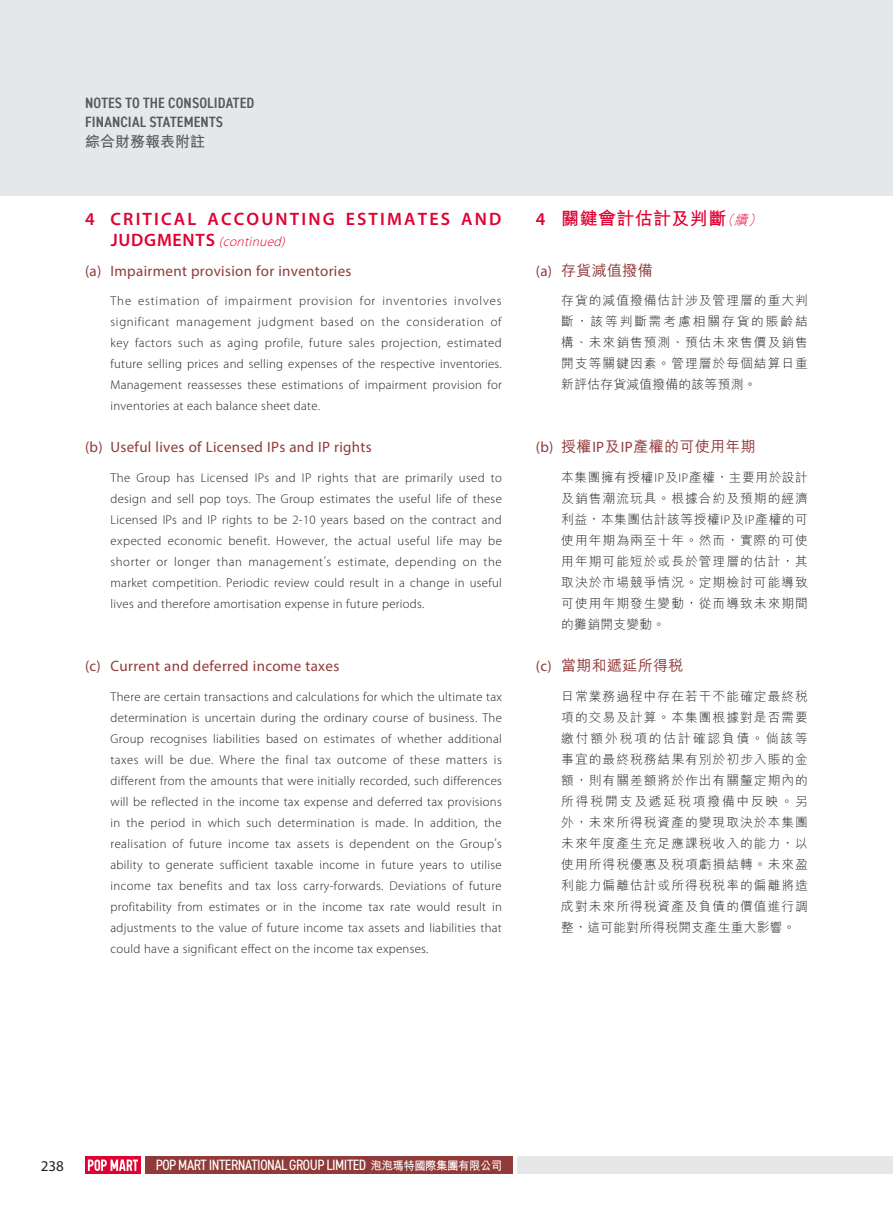
<style>
.page{position:relative;width:893px;height:1212px;background:#fff}
.page>*{position:absolute;margin:0;border:0;box-sizing:border-box;transform-origin:0 0}
.t1{font:600 18px "Myriad Pro";letter-spacing:.12em;color:#e00031}
.t2{font:700 18px "M Hei HK";letter-spacing:.02em;color:#e00031}
.t3{font:15px "Myriad Pro";letter-spacing:.02em;color:#903a39}
.t4{font:condensed 15px "DIN2014";letter-spacing:-.03em;color:#fff}
.t5{font:600 condensed 15px/19.2px "DIN2014";letter-spacing:.01em;color:#57585a}
.t6{font:500 15px "M Hei HK";letter-spacing:.02em;color:#903a39}
.t7{font:700 15px "M Hei HK";color:#57585a}
.t8{font:15px "Myriad Pro";color:#231f20}
.t9{font:italic 300 13.5px "Myriad Pro";color:#e00031}
.t10{font:300 12.75px/21px "Myriad Pro";letter-spacing:.02em;color:#231f20;text-align:justify}
.t11{font:300 12.75px/21px "M Hei HK";letter-spacing:.08em;color:#231f20;text-align:justify}
.s1{font-weight:600;font-style:normal;font-size:18px}
.s2{font-family:"Myriad Pro";font-weight:600}
.s3{font-weight:300;font-style:italic;font-size:13.5px}
.s4{font-family:"Myriad Pro";font-weight:400}
.s5{font-family:"Myriad Pro"}
.s6{font-family:"M Hei HK";font-weight:700;font-stretch:normal;font-size:12px}
</style>
<div class="page">
<div style="left:0;top:0;width:893px;height:196px;background:#e6e7e9"></div>
<div style="left:145px;top:1157px;width:368px;height:17px;background:#903a39"></div>
<div style="left:517px;top:1157px;width:376px;height:17px;background:#e6e7e9"></div>
<div style="left:85px;top:1157px;width:56px;height:17px;background:#e00031"></div>
<svg style="left:88px;top:1159px;width:50px;height:12px"></svg>
<p class="t5" style="left:85px;top:93px;width:171px">NOTES TO THE CONSOLIDATED<br>FINANCIAL STATEMENTS</p>
<p class="t7" style="left:85px;top:131px;width:121px">綜合財務報表附註</p>
<h1 class="t1" style="left:85px;top:208px;width:418px">4 CRITICAL ACCOUNTING ESTIMATES AND</h1>
<p class="t9" style="left:111px;top:234px;width:179px"><span class="s1">J U D G M E N T S</span> (continued)</p>
<p class="t3" style="left:85px;top:262px;width:268px">(a) Impairment provision for inventories</p>
<p class="t10" style="left:111px;top:291px;width:393px">The estimation of impairment provision for inventories involves significant management judgment based on the consideration of key factors such as aging profile, future sales projection, estimated future selling prices and selling expenses of the respective inventories.<br>Management reassesses these estimations of impairment provision for inventories at each balance sheet date.</p>
<p class="t3" style="left:85px;top:438px;width:288px">(b) Useful lives of Licensed IPs and IP rights</p>
<p class="t10" style="left:111px;top:467px;width:393px">The Group has Licensed IPs and IP rights that are primarily used to design and sell pop toys. The Group estimates the useful life of these Licensed IPs and IP rights to be 2-10 years based on the contract and expected economic benefit. However, the actual useful life may be shorter or longer than management’s estimate, depending on the market competition. Periodic review could result in a change in useful lives and therefore amortisation expense in future periods.</p>
<p class="t3" style="left:85px;top:657px;width:256px">(c) Current and deferred income taxes</p>
<p class="t10" style="left:111px;top:686px;width:393px">There are certain transactions and calculations for which the ultimate tax determination is uncertain during the ordinary course of business. The Group recognises liabilities based on estimates of whether additional taxes will be due. Where the final tax outcome of these matters is different from the amounts that were initially recorded, such differences will be reflected in the income tax expense and deferred tax provisions in the period in which such determination is made. In addition, the realisation of future income tax assets is dependent on the Group’s ability to generate sufficient taxable income in future years to utilise income tax benefits and tax loss carry-forwards. Deviations of future profitability from estimates or in the income tax rate would result in adjustments to the value of future income tax assets and liabilities that could have a significant effect on the income tax expenses.</p>
<h1 class="t2" style="left:536px;top:206px;width:230px"><span class="s2">4</span> 關鍵會計估計及判斷<span class="s3">（續）</span></h1>
<p class="t6" style="left:536px;top:259px;width:119px"><span class="s4">(a)</span> 存貨減值撥備</p>
<p class="t11" style="left:561px;top:290px;width:248px">存貨的減值撥備估計涉及管理層的重大判斷，該等判斷需考慮相關存貨的賬齡結構、未來銷售預測、預估未來售價及銷售開支等關鍵因素。管理層於每個結算日重新評估存貨減值撥備的該等預測。</p>
<p class="t6" style="left:536px;top:436px;width:221px"><span class="s4">(b)</span> 授權<span class="s4">IP</span>及<span class="s4">IP</span>產權的可使用年期</p>
<p class="t11" style="left:561px;top:467px;width:248px">本集團擁有授權<span class="s5">IP</span>及<span class="s5">IP</span>產權，主要用於設計及銷售潮流玩具。根據合約及預期的經濟利益，本集團估計該等授權<span class="s5">IP</span>及<span class="s5">IP</span>產權的可使用年期為兩至十年。然而，實際的可使用年期可能短於或長於管理層的估計，其取決於市場競爭情況。定期檢討可能導致可使用年期發生變動，從而導致未來期間的攤銷開支變動。</p>
<p class="t6" style="left:536px;top:654px;width:149px"><span class="s4">(c)</span> 當期和遞延所得稅</p>
<p class="t11" style="left:561px;top:685px;width:248px">日常業務過程中存在若干不能確定最終稅項的交易及計算。本集團根據對是否需要繳付額外稅項的估計確認負債。倘該等事宜的最終稅務結果有別於初步入賬的金額，則有關差額將於作出有關釐定期內的所得稅開支及遞延稅項撥備中反映。另外，未來所得稅資產的變現取決於本集團未來年度產生充足應課稅收入的能力，以使用所得稅優惠及稅項虧損結轉。未來盈利能力偏離估計或所得稅稅率的偏離將造成對未來所得稅資產及負債的價值進行調整，這可能對所得稅開支產生重大影響。</p>
<p class="t8" style="left:41px;top:1156px;width:25px">238</p>
<p class="t4" style="left:156px;top:1155px;width:348px">POP MART INTERNATIONAL GROUP LIMITED <span class="s6">泡泡瑪特國際集團有限公司</span></p>
</div>
